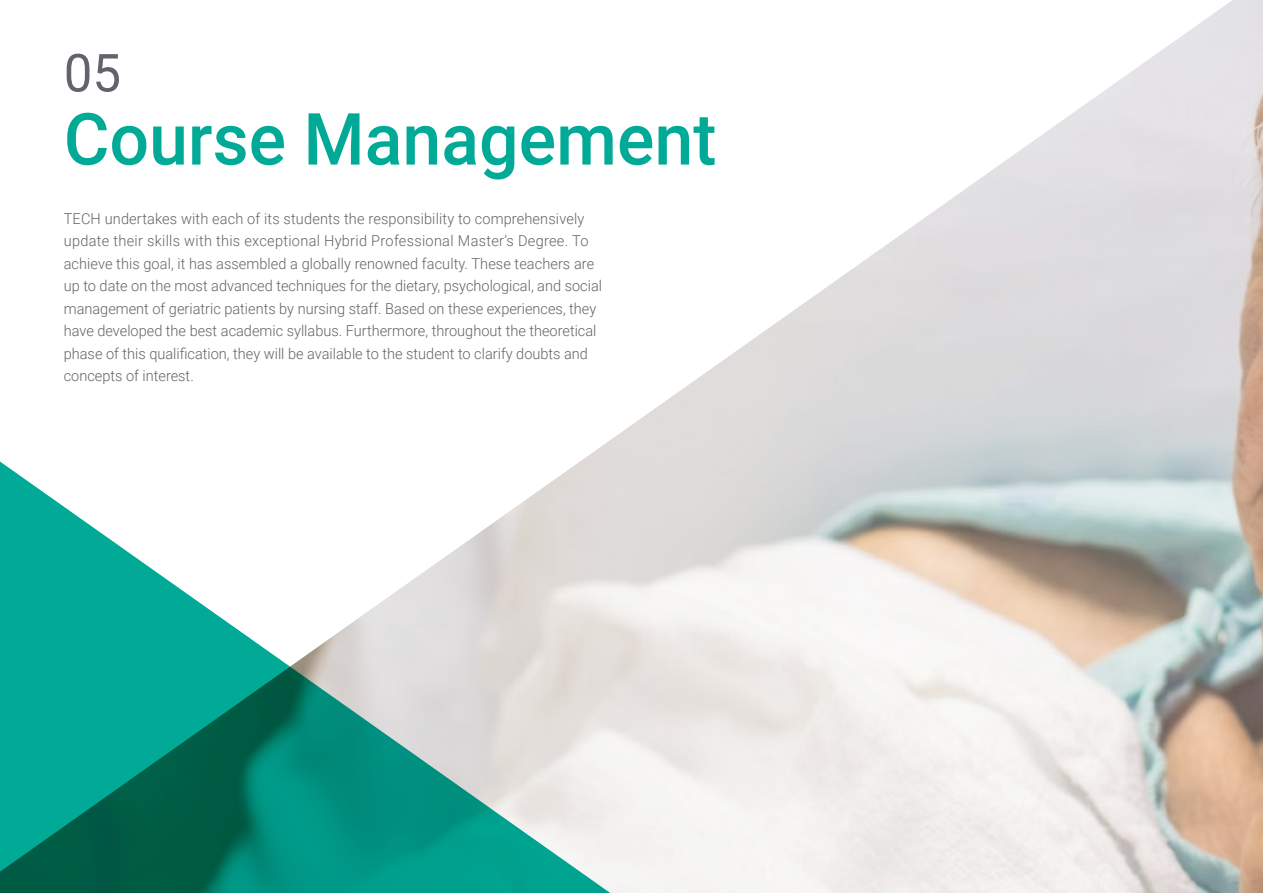
<style>
.page{position:relative;width:1263px;height:893px;background:#fff}
.page>*{position:absolute;margin:0;border:0;box-sizing:border-box;transform-origin:0 0}
.t1{font:500 72px "Roboto";color:#00aa97}
.t2{font:52.5px "Roboto";color:#61646a}
.t3{font:300 15px/22.5px "Roboto";color:#61646a}
</style>
<div class="page">
<img style="left:602px;top:0;width:661px;height:893px">
<svg style="left:0;top:446px;width:640px;height:447px"></svg>
<h2 class="t2" style="left:64px;top:36px;width:59px">05</h2>
<h1 class="t1" style="left:64px;top:89px;width:654px">Course Management</h1>
<p class="t3" style="left:64px;top:207px;width:540px">TECH undertakes with each of its students the responsibility to comprehensively update their skills with this exceptional Hybrid Professional Master’s Degree. To achieve this goal, it has assembled a globally renowned faculty. These teachers are up to date on the most advanced techniques for the dietary, psychological, and social management of geriatric patients by nursing staff. Based on these experiences, they have developed the best academic syllabus. Furthermore, throughout the theoretical phase of this qualification, they will be available to the student to clarify doubts and concepts of interest.</p>
</div>
